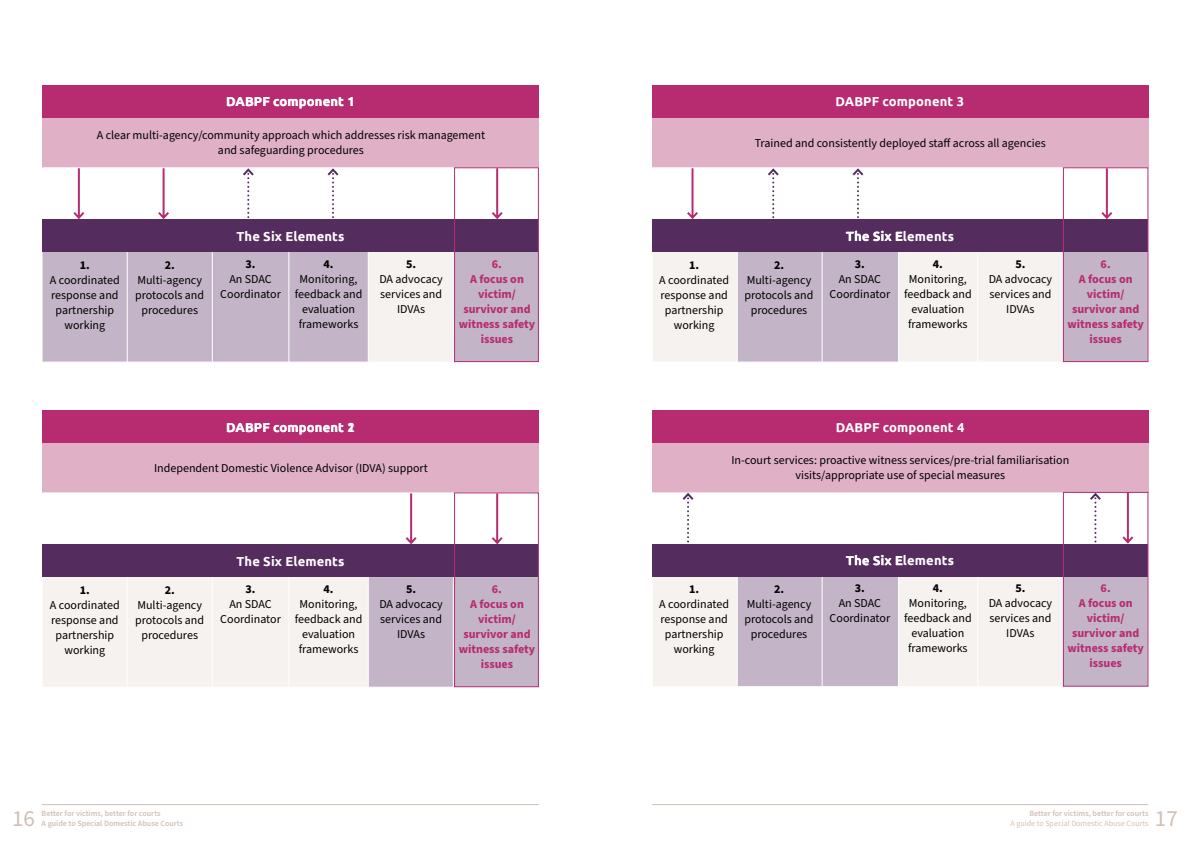
<style>
.page{position:relative;width:1191px;height:842px;background:#fff}
.page>*{position:absolute;margin:0;border:0;box-sizing:border-box;transform-origin:0 0}
.t1{font:23px "Source Sans Pro";color:#d2c0b6}
.t2{font:700 13px "Ubuntu";letter-spacing:.01em;color:#fff}
.t3{font:12px/15px "Source Sans Pro";color:#000;text-align:center}
.t4{font:700 12px/15px "Source Sans Pro";color:#b72c70;text-align:center}
.t5{font:700 12px "Source Sans Pro";color:#000}
.t6{font:600 8px "Source Sans Pro";color:#d2c0b6}
.t7{font:8px "Source Sans Pro";color:#d2c0b6}
</style>
<div class="page">
<hr style="left:652px;top:804px;width:496px;height:1px;background:#d2c0b6">
<hr style="left:42px;top:804px;width:497px;height:1px;background:#d2c0b6">
<div style="left:43px;top:85px;width:496px;height:33px;background:#b72c70"></div>
<div style="left:43px;top:118px;width:496px;height:50px;background:#dfb0c6"></div>
<hr style="left:43px;top:167px;width:496px;height:1px;background:#fff">
<div style="left:43px;top:252px;width:494px;height:110px;background:#c3b5c7"></div>
<svg style="left:127px;top:252px;width:1px;height:24px"></svg>
<svg style="left:212px;top:252px;width:1px;height:24px"></svg>
<svg style="left:288px;top:252px;width:1px;height:24px"></svg>
<div style="left:368px;top:252px;width:86px;height:110px;background:#f6f2f0"></div>
<hr style="left:127px;top:276px;width:1px;height:86px;background:#fff">
<hr style="left:212px;top:276px;width:1px;height:86px;background:#fff">
<hr style="left:288px;top:276px;width:1px;height:86px;background:#fff">
<hr style="left:368px;top:276px;width:1px;height:86px;background:#fff">
<hr style="left:453px;top:276px;width:1px;height:86px;background:#fff">
<svg style="left:491px;top:169px;width:12px;height:50px"></svg>
<svg style="left:71px;top:167px;width:100px;height:52px"></svg>
<div style="left:43px;top:410px;width:496px;height:33px;background:#b72c70"></div>
<div style="left:43px;top:443px;width:496px;height:50px;background:#dfb0c6"></div>
<hr style="left:43px;top:492px;width:496px;height:1px;background:#fff">
<svg style="left:43px;top:577px;width:494px;height:110px"></svg>
<hr style="left:127px;top:601px;width:1px;height:86px;background:#fff">
<hr style="left:212px;top:601px;width:1px;height:86px;background:#fff">
<hr style="left:288px;top:601px;width:1px;height:86px;background:#fff">
<hr style="left:368px;top:601px;width:1px;height:86px;background:#fff">
<hr style="left:453px;top:601px;width:1px;height:86px;background:#fff">
<svg style="left:491px;top:494px;width:12px;height:50px"></svg>
<svg style="left:403px;top:492px;width:16px;height:52px"></svg>
<div style="left:43px;top:544px;width:495px;height:33px;background:#542d5e"></div>
<div style="left:43px;top:219px;width:495px;height:33px;background:#542d5e"></div>
<div style="left:454px;top:167px;width:85px;height:195px;border:1px solid #b72c70"></div>
<div style="left:454px;top:492px;width:85px;height:195px;border:1px solid #b72c70"></div>
<svg style="left:325px;top:167px;width:15px;height:51px"></svg>
<svg style="left:241px;top:167px;width:15px;height:51px"></svg>
<div style="left:651px;top:410px;width:497px;height:33px;background:#b72c70"></div>
<div style="left:651px;top:443px;width:497px;height:50px;background:#dfb0c6"></div>
<hr style="left:651px;top:492px;width:497px;height:1px;background:#fff">
<svg style="left:1120px;top:491px;width:15px;height:53px"></svg>
<svg style="left:1087px;top:491px;width:16px;height:51px"></svg>
<svg style="left:680px;top:492px;width:15px;height:50px"></svg>
<div style="left:652px;top:85px;width:496px;height:33px;background:#b72c70"></div>
<div style="left:652px;top:118px;width:496px;height:50px;background:#dfb0c6"></div>
<hr style="left:652px;top:167px;width:496px;height:1px;background:#fff">
<svg style="left:1101px;top:169px;width:12px;height:50px"></svg>
<svg style="left:685px;top:167px;width:15px;height:52px"></svg>
<div style="left:653px;top:252px;width:83px;height:109px;background:#f6f2f0"></div>
<svg style="left:737px;top:252px;width:409px;height:110px;fill:#c3b5c7"></svg>
<svg style="left:736px;top:252px;width:1px;height:24px"></svg>
<svg style="left:821px;top:252px;width:1px;height:24px"></svg>
<svg style="left:898px;top:252px;width:1px;height:24px"></svg>
<svg style="left:977px;top:252px;width:1px;height:24px"></svg>
<svg style="left:1062px;top:252px;width:1px;height:24px"></svg>
<hr style="left:821px;top:276px;width:1px;height:86px;background:#fff">
<hr style="left:898px;top:276px;width:1px;height:86px;background:#fff">
<hr style="left:977px;top:276px;width:1px;height:86px;background:#fff">
<hr style="left:1062px;top:276px;width:1px;height:86px;background:#fff">
<div style="left:652px;top:219px;width:496px;height:33px;background:#542d5e"></div>
<svg style="left:846px;top:231px;width:57px;height:10px"></svg>
<div style="left:1063px;top:167px;width:85px;height:195px;border:1px solid #b72c70"></div>
<div style="left:653px;top:577px;width:83px;height:109px;background:#f6f2f0"></div>
<svg style="left:737px;top:577px;width:409px;height:109px;fill:#c3b5c7"></svg>
<svg style="left:736px;top:577px;width:1px;height:23px"></svg>
<svg style="left:821px;top:577px;width:1px;height:23px"></svg>
<svg style="left:898px;top:577px;width:1px;height:23px"></svg>
<svg style="left:977px;top:577px;width:1px;height:23px"></svg>
<svg style="left:1062px;top:577px;width:1px;height:23px"></svg>
<hr style="left:821px;top:600px;width:1px;height:86px;background:#fff">
<hr style="left:898px;top:600px;width:1px;height:86px;background:#fff">
<hr style="left:977px;top:600px;width:1px;height:86px;background:#fff">
<hr style="left:1062px;top:600px;width:1px;height:86px;background:#fff">
<div style="left:652px;top:544px;width:496px;height:33px;background:#542d5e"></div>
<svg style="left:846px;top:555px;width:57px;height:10px"></svg>
<div style="left:1063px;top:492px;width:85px;height:195px;border:1px solid #b72c70"></div>
<svg style="left:850px;top:167px;width:15px;height:51px"></svg>
<svg style="left:765px;top:167px;width:16px;height:51px"></svg>
<p class="t2" style="left:226px;top:94px;width:130px">DABPF component 1</p>
<p class="t3" style="left:97px;top:128px;width:390px">A clear multi-agency/community approach which addresses risk management and safeguarding procedures</p>
<p class="t5" style="left:80px;top:256px;width:12px">1.</p>
<p class="t3" style="left:50px;top:272px;width:71px">A coordinated response and partnership working</p>
<p class="t5" style="left:165px;top:256px;width:12px">2.</p>
<p class="t3" style="left:135px;top:272px;width:70px">Multi-agency protocols and procedures</p>
<p class="t2" style="left:236px;top:228px;width:110px">The Six Elements</p>
<p class="t5" style="left:245px;top:256px;width:12px">3.</p>
<p class="t3" style="left:220px;top:272px;width:62px">An SDAC<br>Coordinator</p>
<p class="t5" style="left:323px;top:256px;width:12px">4.</p>
<p class="t3" style="left:295px;top:272px;width:69px">Monitoring, feedback and evaluation frameworks</p>
<p class="t5" style="left:406px;top:256px;width:12px">5.</p>
<p class="t3" style="left:379px;top:272px;width:65px">DA advocacy services and<br>IDVAs</p>
<p class="t4" style="left:459px;top:257px;width:78px">6.<br>A focus on victim/ survivor and witness safety issues</p>
<p class="t2" style="left:226px;top:419px;width:130px">DABPF component 2</p>
<p class="t2" style="left:347px;top:419px;width:9px">1</p>
<p class="t3" style="left:154px;top:461px;width:275px">Independent Domestic Violence Advisor (IDVA) support</p>
<p class="t5" style="left:80px;top:581px;width:12px">1.</p>
<p class="t3" style="left:50px;top:597px;width:71px">A coordinated response and partnership working</p>
<p class="t5" style="left:165px;top:581px;width:12px">2.</p>
<p class="t3" style="left:135px;top:597px;width:70px">Multi-agency protocols and procedures</p>
<p class="t2" style="left:236px;top:553px;width:110px">The Six Elements</p>
<p class="t5" style="left:245px;top:581px;width:12px">3.</p>
<p class="t3" style="left:220px;top:597px;width:62px">An SDAC<br>Coordinator</p>
<p class="t5" style="left:323px;top:581px;width:12px">4.</p>
<p class="t3" style="left:295px;top:597px;width:69px">Monitoring, feedback and evaluation frameworks</p>
<p class="t5" style="left:406px;top:581px;width:12px">5.</p>
<p class="t3" style="left:379px;top:597px;width:65px">DA advocacy services and<br>IDVAs</p>
<p class="t4" style="left:459px;top:582px;width:78px">6.<br>A focus on victim/ survivor and witness safety issues</p>
<p class="t2" style="left:835px;top:94px;width:130px">DABPF component 3</p>
<p class="t3" style="left:754px;top:135px;width:292px">Trained and consistently deployed staff across all agencies</p>
<p class="t5" style="left:689px;top:256px;width:12px">1.</p>
<p class="t3" style="left:659px;top:272px;width:71px">A coordinated response and partnership working</p>
<p class="t5" style="left:774px;top:256px;width:12px">2.</p>
<p class="t3" style="left:744px;top:272px;width:70px">Multi-agency protocols and procedures</p>
<p class="t2" style="left:846px;top:228px;width:110px">The Six Elements</p>
<p class="t5" style="left:855px;top:256px;width:12px">3.</p>
<p class="t3" style="left:829px;top:272px;width:62px">An SDAC<br>Coordinator</p>
<p class="t5" style="left:932px;top:256px;width:12px">4.</p>
<p class="t3" style="left:904px;top:272px;width:69px">Monitoring, feedback and evaluation frameworks</p>
<p class="t5" style="left:1015px;top:256px;width:12px">5.</p>
<p class="t3" style="left:988px;top:272px;width:65px">DA advocacy services and<br>IDVAs</p>
<p class="t4" style="left:1067px;top:257px;width:78px">6.<br>A focus on victim/ survivor and witness safety issues</p>
<p class="t2" style="left:835px;top:419px;width:130px">DABPF component 4</p>
<p class="t3" style="left:731px;top:453px;width:339px">In-court services: proactive witness services/pre-trial familiarisation visits/appropriate use of special measures</p>
<p class="t5" style="left:689px;top:581px;width:12px">1.</p>
<p class="t3" style="left:659px;top:597px;width:71px">A coordinated response and partnership working</p>
<p class="t5" style="left:774px;top:581px;width:12px">2.</p>
<p class="t3" style="left:744px;top:597px;width:70px">Multi-agency protocols and procedures</p>
<p class="t2" style="left:846px;top:553px;width:110px">The Six Elements</p>
<p class="t5" style="left:855px;top:580px;width:12px">3.</p>
<p class="t3" style="left:829px;top:596px;width:62px">An SDAC<br>Coordinator</p>
<p class="t5" style="left:932px;top:580px;width:12px">4.</p>
<p class="t3" style="left:904px;top:596px;width:69px">Monitoring, feedback and evaluation frameworks</p>
<p class="t5" style="left:1015px;top:580px;width:12px">5.</p>
<p class="t3" style="left:988px;top:596px;width:65px">DA advocacy services and<br>IDVAs</p>
<p class="t4" style="left:1067px;top:581px;width:78px">6.<br>A focus on victim/ survivor and witness safety issues</p>
<p class="t6" style="left:42px;top:808px;width:120px">Better for victims, better for courts</p>
<p class="t6" style="left:1029px;top:808px;width:120px">Better for victims, better for courts</p>
<p class="t7" style="left:1010px;top:818px;width:139px">A guide to Special Domestic Abuse Courts</p>
<h1 class="t1" style="left:12px;top:803px;width:24px">16</h1>
<p class="t6" style="left:42px;top:818px;width:143px">A guide to Special Domestic Abuse Courts</p>
<h1 class="t1" style="left:1155px;top:803px;width:24px">17</h1>
</div>
